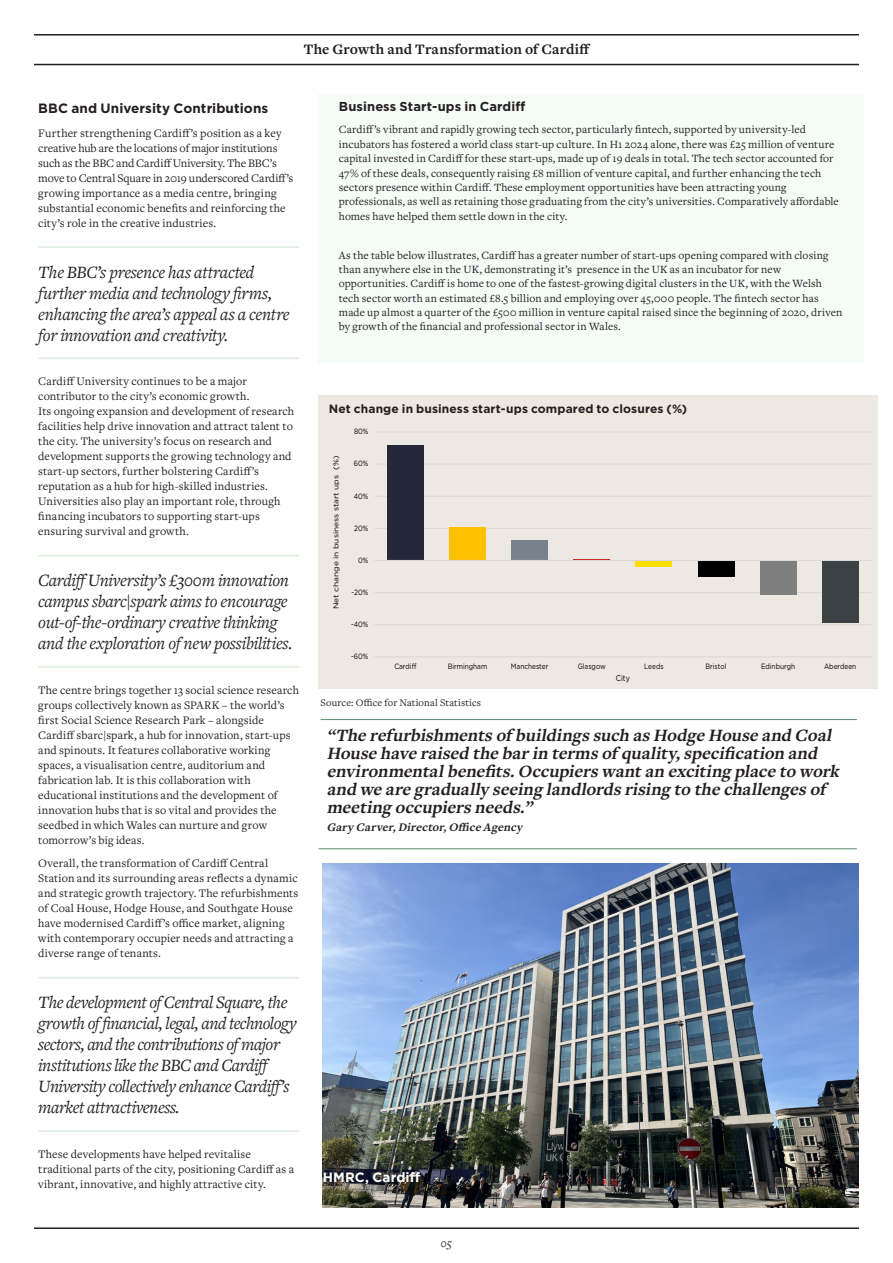
<style>
.page{position:relative;width:893px;height:1263px;background:#fff}
.page>*{position:absolute;margin:0;border:0;box-sizing:border-box;transform-origin:0 0}
.Body{font:italic 18px/21px "Freight Text Pro";letter-spacing:-.025em;color:#231f20}
.Spotlight_Director_s__Intro{font:italic 700 18px/18px "Freight Text Pro";color:#231f20}
.t1{font:700 15px "Freight Text Pro";letter-spacing:.01em;color:#231f20}
.Headin{font:700 13.5px "Gotham";letter-spacing:.005em;color:#231f20}
.Headin-2{font:700 13.5px "Gotham";letter-spacing:.01em;color:#fff}
.t2{font:700 12.9px "Gotham";letter-spacing:.005em;color:#231f20}
.Body-2{font:12px/15px "Freight Text Pro";letter-spacing:.01em;color:#231f20}
.Headin-3{font:700 12px "Gotham";letter-spacing:.01em;color:#231f20}
.Spotlight_Director_s__Intro-2{font:italic 700 12px "Freight Text Pro";color:#231f20}
.t3{font:italic 12px "Freight Text Pro";color:#231f20}
.t4{font:11.55px/14.4px "Freight Text Pro";letter-spacing:.01em;color:#231f20}
.Body-3{font:10.5px "Freight Text Pro";letter-spacing:.015em;color:#231f20}
.t5{font:8.4px "Gotham";color:#000;scale:.86 1}
.t6{font:7.65px "Gotham";color:#000;scale:.86 1}
.t7{font:7.2px "Gotham";color:#000;scale:1.17 1}
</style>
<div class="page">
<hr style="left:34px;top:64px;width:825px;height:1px;background:#231f20">
<hr style="left:34px;top:34px;width:825px;height:2px;background:#231f20">
<hr style="left:34px;top:1227px;width:825px;height:2px;background:#231f20">
<hr style="left:38px;top:246px;width:261px;height:2px;background:#daeedf">
<hr style="left:38px;top:358px;width:261px;height:1px;background:#daeedf">
<hr style="left:38px;top:555px;width:261px;height:1px;background:#daeedf">
<hr style="left:38px;top:666px;width:261px;height:2px;background:#daeedf">
<hr style="left:38px;top:977px;width:261px;height:1px;background:#daeedf">
<hr style="left:38px;top:1130px;width:261px;height:2px;background:#daeedf">
<img style="left:323px;top:864px;width:536px;height:344px">
<div style="left:319px;top:395px;width:559px;height:294px;background:#eee8e3"></div>
<hr style="left:374px;top:657px;width:497px;height:1px;background:#d9d9d9">
<hr style="left:374px;top:624px;width:497px;height:1px;background:#d9d9d9">
<hr style="left:374px;top:592px;width:497px;height:1px;background:#d9d9d9">
<hr style="left:374px;top:528px;width:497px;height:1px;background:#d9d9d9">
<hr style="left:374px;top:496px;width:497px;height:1px;background:#d9d9d9">
<hr style="left:374px;top:464px;width:497px;height:1px;background:#d9d9d9">
<hr style="left:374px;top:432px;width:497px;height:1px;background:#d9d9d9">
<div style="left:387px;top:445px;width:36px;height:115px;background:#25273a"></div>
<div style="left:449px;top:527px;width:37px;height:33px;background:#ffc000"></div>
<div style="left:512px;top:540px;width:36px;height:20px;background:#79828c"></div>
<hr style="left:574px;top:559px;width:36px;height:1px;background:#ce181e">
<div style="left:698px;top:560px;width:36px;height:17px;background:#000"></div>
<div style="left:760px;top:560px;width:36px;height:35px;background:#7f7f7f"></div>
<div style="left:822px;top:560px;width:36px;height:63px;background:#3c4146"></div>
<div style="left:636px;top:560px;width:36px;height:7px;background:#ffdf00"></div>
<hr style="left:374px;top:560px;width:497px;height:1px;background:#d9d9d9">
<div style="left:318px;top:94px;width:546px;height:269px;background:#f5fbf7"></div>
<hr style="left:321px;top:719px;width:536px;height:1px;background:#5d8b6f">
<hr style="left:318px;top:848px;width:539px;height:1px;background:#5d8b6f">
<p class="t1" style="left:304px;top:39px;width:288px">The Growth and Transformation of Cardiff</p>
<p class="Headin" style="left:38px;top:100px;width:232px">BBC and University Contributions</p>
<p class="Body-2" style="left:38px;top:125px;width:257px">Further strengthening Cardiff’s position as a key creative hub are the locations of major institutions such as the BBC and Cardiff University. The BBC’s move to Central Square in 2019 underscored Cardiff’s growing importance as a media centre, bringing substantial economic benefits and reinforcing the city’s role in the creative industries.</p>
<p class="Body" style="left:38px;top:261px;width:253px">The BBC’s presence has attracted further media and technology firms, enhancing the area’s appeal as a centre for innovation and creativity.</p>
<p class="Body-2" style="left:38px;top:374px;width:258px">Cardiff University continues to be a major contributor to the city’s economic growth.<br>Its ongoing expansion and development of research facilities help drive innovation and attract talent to the city. The university’s focus on research and development supports the growing technology and start-up sectors, further bolstering Cardiff’s reputation as a hub for high-skilled industries.<br>Universities also play an important role, through financing incubators to supporting start-ups ensuring survival and growth.</p>
<p class="Body" style="left:38px;top:569px;width:256px">CardiffUniversity’s £300m innovation campus sbarc|spark aims to encourage out-of-the-ordinary creative thinking and the exploration of new possibilities.</p>
<p class="Body-2" style="left:38px;top:682px;width:262px">The centre brings together 13 social science research groups collectively known as SPARK – the world’s first Social Science Research Park – alongside Cardiff sbarc|spark, a hub for innovation, start-ups and spinouts. It features collaborative working spaces, a visualisation centre, auditorium and fabrication lab. It is this collaboration with educational institutions and the development of innovation hubs that is so vital and provides the seedbed in which Wales can nurture and grow tomorrow’s big ideas.</p>
<p class="Body-2" style="left:38px;top:856px;width:262px">Overall, the transformation of Cardiff Central Station and its surrounding areas reflects a dynamic and strategic growth trajectory. The refurbishments of Coal House, Hodge House, and Southgate House have modernised Cardiff’s office market, aligning with contemporary occupier needs and attracting a diverse range of tenants.</p>
<p class="Body" style="left:38px;top:991px;width:260px">The development of Central Square, the growth of financial, legal, and technology sectors, and the contributions of major institutions like the BBC and Cardiff University collectively enhance Cardiff’s market attractiveness.</p>
<p class="Body-2" style="left:38px;top:1146px;width:257px">These developments have helped revitalise traditional parts of the city, positioning Cardiff as a vibrant, innovative, and highly attractive city.</p>
<p class="t2" style="left:339px;top:98px;width:188px">Business Start-ups in Cardiff</p>
<p class="t4" style="left:339px;top:122px;width:501px">Cardiff’s vibrant and rapidly growing tech sector, particularly fintech, supported by university-led incubators has fostered a world class start-up culture. In H1 2024 alone, there was £25 million of venture capital invested in Cardiff for these start-ups, made up of 19 deals in total. The tech sector accounted for 47% of these deals, consequently raising £8 million of venture capital, and further enhancing the tech sectors presence within Cardiff. These employment opportunities have been attracting young professionals, as well as retaining those graduating from the city’s universities. Comparatively affordable homes have helped them settle down in the city.</p>
<p class="t4" style="left:339px;top:247px;width:505px">As the table below illustrates, Cardiff has a greater number of start-ups opening compared with closing than anywhere else in the UK, demonstrating it’s presence in the UK as an incubator for new opportunities. Cardiff is home to one of the fastest-growing digital clusters in the UK, with the Welsh tech sector worth an estimated £8.5 billion and employing over 45,000 people. The fintech sector has made up almost a quarter of the £500 million in venture capital raised since the beginning of 2020, driven by growth of the financial and professional sector in Wales.</p>
<p class="Headin-3" style="left:329px;top:401px;width:360px">Net change in business start-ups compared to closures (%)</p>
<p class="t7" style="left:331px;top:609px;width:132px;rotate:-90deg">Net change in business start ups (%)</p>
<p class="t6" style="left:354px;top:427px;width:18px">80%</p>
<p class="t6" style="left:354px;top:459px;width:18px">60%</p>
<p class="t6" style="left:354px;top:491px;width:18px">40%</p>
<p class="t6" style="left:354px;top:523px;width:18px">20%</p>
<p class="t6" style="left:358px;top:555px;width:13px">0%</p>
<p class="t6" style="left:352px;top:587px;width:21px">-20%</p>
<p class="t6" style="left:351px;top:619px;width:21px">-40%</p>
<p class="t6" style="left:351px;top:652px;width:21px">-60%</p>
<p class="t6" style="left:394px;top:661px;width:27px">Cardiff</p>
<p class="t6" style="left:448px;top:661px;width:47px">Birmingham</p>
<p class="t6" style="left:511px;top:661px;width:45px">Manchester</p>
<p class="t6" style="left:578px;top:661px;width:34px">Glasgow</p>
<p class="t6" style="left:644px;top:661px;width:24px">Leeds</p>
<p class="t6" style="left:705px;top:661px;width:26px">Bristol</p>
<p class="t6" style="left:761px;top:661px;width:41px">Edinburgh</p>
<p class="t6" style="left:824px;top:661px;width:39px">Aberdeen</p>
<p class="t5" style="left:616px;top:673px;width:18px">City</p>
<p class="Body-3" style="left:321px;top:696px;width:162px">Source: Office for National Statistics</p>
<p class="Spotlight_Director_s__Intro" style="left:327px;top:725px;width:518px">“The refurbishments of buildings such as Hodge House and Coal House have raised the barin terms of quality,specification and environmentalbenefits.Occupiers wantan exciting place to work and we are gradually seeing landlords rising to the challenges of meeting occupiers needs.”</p>
<p class="Spotlight_Director_s__Intro-2" style="left:327px;top:819px;width:197px">Gary Carver,Director,Office Agency</p>
<p class="Headin-2" style="left:323px;top:1168px;width:99px">HMRC, Cardiff</p>
<p class="t3" style="left:441px;top:1235px;width:13px">05</p>
</div>
